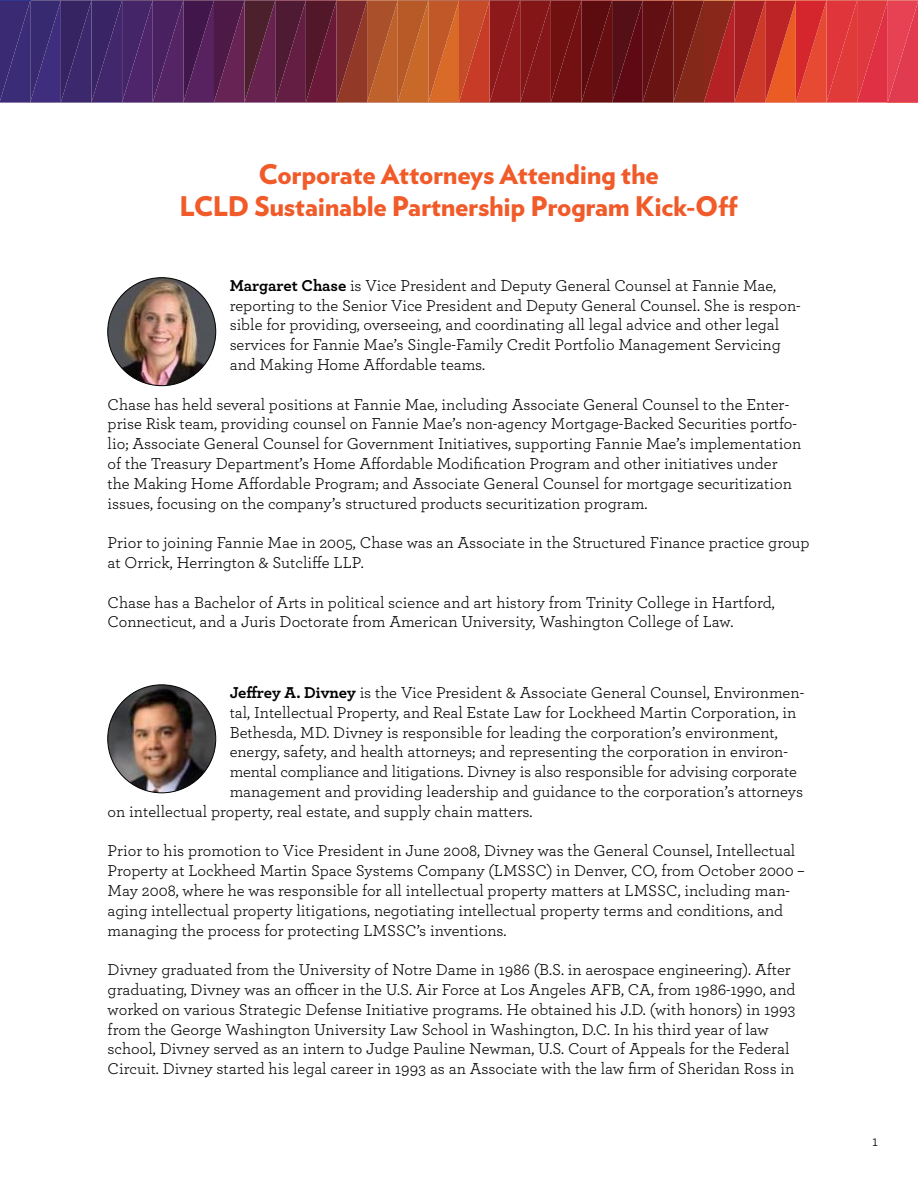
<style>
.page{position:relative;width:918px;height:1188px;background:#fff}
.page>*{position:absolute;margin:0;border:0;box-sizing:border-box;transform-origin:0 0}
.t1{font:900 27px/32.4px "Verlag";letter-spacing:-.01em;color:#f15a29;text-align:center}
.t2{font:16.5px/19.8px "Archer";color:#000}
.t3{font:15px "Archer";color:#000}
.s1{font-weight:700}
</style>
<div class="page">
<svg style="left:0;top:0;width:918px;height:103px;background:#872e3b"></svg>
<img style="left:108px;top:685px;width:108px;height:108px;border-radius:54px">
<img style="left:108px;top:278px;width:108px;height:108px;border-radius:54px">
<h1 class="t1" style="left:179px;top:156px;width:560px">Corporate Attorneys Attending the<br>LCLD Sustainable Partnership Program Kick-Off</h1>
<p class="t2" style="left:230px;top:275px;width:573px"><span class="s1">Margaret Chase</span> is Vice President and Deputy General Counsel at Fannie Mae, reporting to the Senior Vice President and Deputy General Counsel. She is respon&shy;sible for providing, overseeing, and coordinating all legal advice and other legal services for Fannie Mae’s Single-Family Credit Portfolio Management Servicing and Making Home Affordable teams.</p>
<p class="t2" style="left:108px;top:393px;width:695px">Chase has held several positions at Fannie Mae, including Associate General Counsel to the Enter&shy;prise Risk team, providing counsel on Fannie Mae’s non-agency Mortgage-Backed Securities portfo&shy;lio; Associate General Counsel for Government Initiatives, supporting Fannie Mae’s implementation of the Treasury Department’s Home Affordable Modification Program and other initiatives under the Making Home Affordable Program; and Associate General Counsel for mortgage securitization issues, focusing on the company’s structured products securitization program.</p>
<p class="t2" style="left:108px;top:532px;width:704px">Prior to joining Fannie Mae in 2005, Chase was an Associate in the Structured Finance practice group at Orrick, Herrington &amp; Sutcliffe LLP.</p>
<p class="t2" style="left:108px;top:591px;width:669px">Chase has a Bachelor of Arts in political science and art history from Trinity College in Hartford,<br>Connecticut, and a Juris Doctorate from American University, Washington College of Law.</p>
<p class="t2" style="left:230px;top:682px;width:576px"><span class="s1">Jeffrey A. Divney</span> is the Vice President &amp; Associate General Counsel, Environmen-</p>
<p class="t2" style="left:230px;top:702px;width:568px">tal, Intellectual Property, and Real Estate Law for Lockheed Martin Corporation, in</p>
<p class="t2" style="left:230px;top:721px;width:550px">Bethesda, MD. Divney is responsible for leading the corporation’s environment,</p>
<p class="t2" style="left:230px;top:741px;width:560px">energy, safety, and health attorneys; and representing the corporation in environ-</p>
<p class="t2" style="left:230px;top:761px;width:569px">mental compliance and litigations. Divney is also responsible for advising corporate</p>
<p class="t2" style="left:230px;top:781px;width:575px">management and providing leadership and guidance to the corporation’s attorneys</p>
<p class="t2" style="left:108px;top:801px;width:427px">on intellectual property, real estate, and supply chain matters.</p>
<p class="t2" style="left:108px;top:840px;width:699px">Prior to his promotion to Vice President in June 2008, Divney was the General Counsel, Intellectual Property at Lockheed Martin Space Systems Company (LMSSC) in Denver, CO, from October 2000 – May 2008, where he was responsible for all intellectual property matters at LMSSC, including man&shy;aging intellectual property litigations, negotiating intellectual property terms and conditions, and managing the process for protecting LMSSC’s inventions.</p>
<p class="t2" style="left:108px;top:959px;width:690px">Divney graduated from the University of Notre Dame in 1986 (B.S. in aerospace engineering). After graduating, Divney was an officer in the U.S. Air Force at Los Angeles AFB, CA, from 1986-1990, and worked on various Strategic Defense Initiative programs. He obtained his J.D. (with honors) in 1993 from the George Washington University Law School in Washington, D.C. In his third year of law school, Divney served as an intern to Judge Pauline Newman, U.S. Court of Appeals for the Federal Circuit. Divney started his legal career in 1993 as an Associate with the law firm of Sheridan Ross in</p>
<p class="t3" style="left:872px;top:1131px;width:7px">1</p>
</div>
